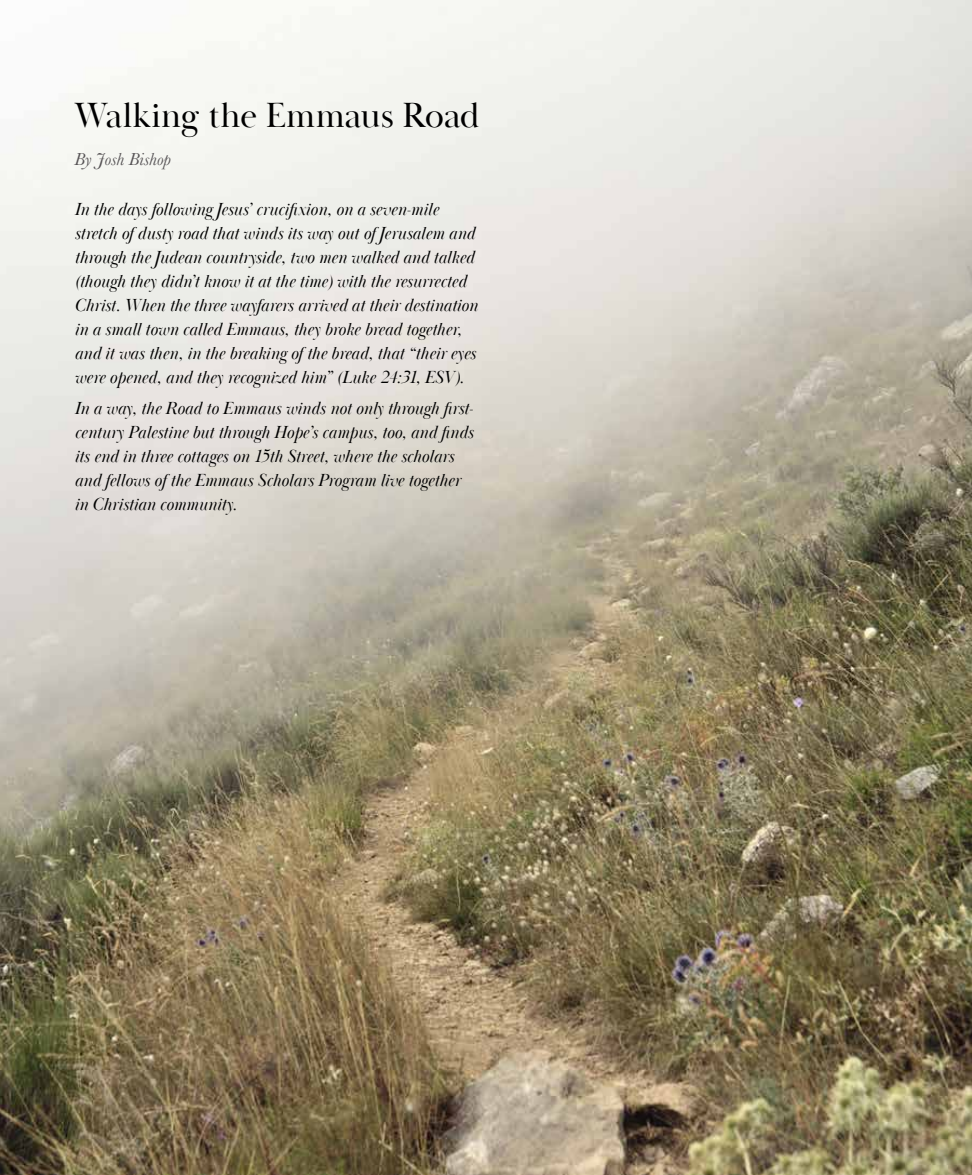
<style>
.page{position:relative;width:972px;height:1175px;background:#fff}
.page>*{position:absolute;margin:0;border:0;box-sizing:border-box;transform-origin:0 0}
.t1{font:36px "Baskerville Poster PT";letter-spacing:-.005em;color:#000}
.t2{font:italic 18px/24px "Baskerville Poster PT";letter-spacing:-.005em;color:#000}
.t3{font:italic 18px "Baskerville";color:#565355}
</style>
<div class="page">
<img style="left:0;top:0;width:972px;height:1174px">
<h1 class="t1" style="left:74px;top:93px;width:407px">Walking the Emmaus Road</h1>
<p class="t3" style="left:74px;top:147px;width:98px">By Josh Bishop</p>
<p class="t2" style="left:74px;top:198px;width:405px">In the days following Jesus’ crucifixion, on a seven-mile stretch of dusty road that winds its way out of Jerusalem and through the Judean countryside, two men walked and talked (though they didn’t know it at the time) with the resurrected Christ. When the three wayfarers arrived at their destination in a small town called Emmaus, they broke bread together, and it was then, in the breaking of the bread, that “their eyes were opened, and they recognized him” (Luke 24:31, ESV).</p>
<p class="t2" style="left:74px;top:397px;width:401px">In a way, the Road to Emmaus winds not only through first&shy;century Palestine but through Hope’s campus, too, and finds its end in three cottages on 15th Street, where the scholars and fellows of the Emmaus Scholars Program live together in Christian community.</p>
</div>
